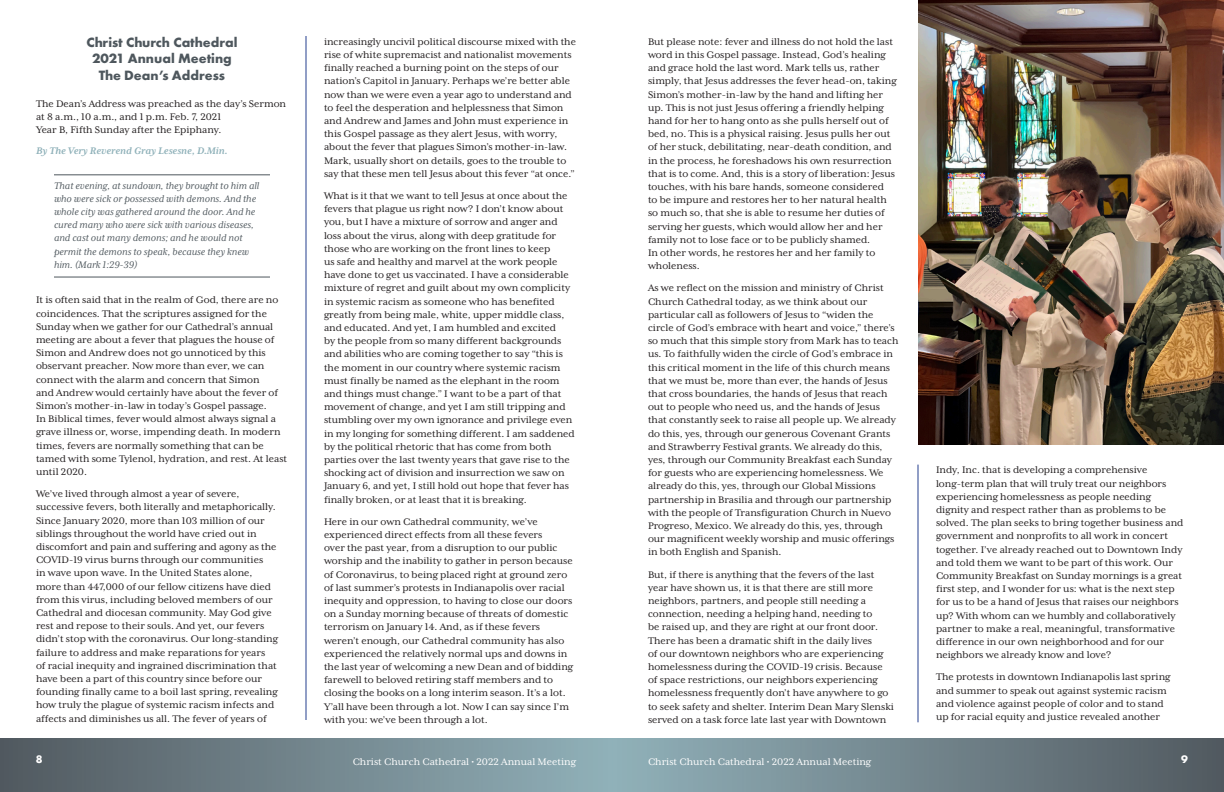
<style>
.page{position:relative;width:1224px;height:792px;background:#fff}
.page>*{position:absolute;margin:0;border:0;box-sizing:border-box;transform-origin:0 0}
.Subhead_1{font:700 14px/16.8px "Futura PT";color:#4e575d;text-align:center}
.Body_text{font:11px/13.2px "Mrs Eaves XL Serif OT";color:#231f20}
.Introductory_Scriptu{font:italic 11px/13.2px "Mrs Eaves XL Serif OT";color:#4e575d}
.t1{font:11px "Mrs Eaves XL Serif OT";color:#fff}
.Minutes_-_Subhead_2{font:italic 700 11px "Mrs Eaves XL Serif OT";color:#8fb1b9}
.t2{font:700 10px "Futura";color:#fff}
</style>
<div class="page">
<div style="left:612px;top:738px;width:612px;height:54px;background:linear-gradient(to right,#91b1b9,#525a60)"></div>
<div style="left:0;top:738px;width:612px;height:54px;background:linear-gradient(to right,#525960,#91b0b9)"></div>
<img style="left:918px;top:0;width:306px;height:444px">
<hr style="left:54px;top:175px;width:216px;height:1px;background:#4e575d">
<hr style="left:54px;top:277px;width:216px;height:1px;background:#4e575d">
<hr style="left:306px;top:36px;width:1px;height:684px;background:#253f8e">
<hr style="left:918px;top:465px;width:1px;height:257px;background:#253f8e">
<p class="Subhead_1" style="left:87px;top:33px;width:152px">Christ Church Cathedral<br>2021 Annual Meeting<br>The Dean’s Address</p>
<p class="Body_text" style="left:36px;top:97px;width:252px">The Dean’s Address was preached as the day’s Sermon at 8 a.m., 10 a.m., and 1 p.m. Feb. 7, 2021<br>Year B, Fifth Sunday after the Epiphany.</p>
<p class="Minutes_-_Subhead_2" style="left:36px;top:145px;width:193px">By The Very Reverend Gray Lesesne, D.Min.</p>
<p class="Introductory_Scriptu" style="left:54px;top:179px;width:207px">That evening, at sundown, they brought to him all who were sick or possessed with demons. And the whole city was gathered around the door. And he cured many who were sick with various diseases, and cast out many demons; and he would not permit the demons to speak, because they knew him. (Mark 1:29-39)</p>
<p class="Body_text" style="left:36px;top:294px;width:253px">It is often said that in the realm of God, there are no coincidences. That the scriptures assigned for the Sunday when we gather for our Cathedral’s annual meeting are about a fever that plagues the house of Simon and Andrew does not go unnoticed by this observant preacher. Now more than ever, we can connect with the alarm and concern that Simon<br>and Andrew would certainly have about the fever of Simon’s mother-in-law in today’s Gospel passage.<br>In Biblical times, fever would almost always signal a grave illness or, worse, impending death. In modern times, fevers are normally something that can be tamed with some Tylenol, hydration, and rest. At least until 2020.</p>
<p class="Body_text" style="left:36px;top:487px;width:244px">We’ve lived through almost a year of severe, successive fevers, both literally and metaphorically.<br>Since January 2020, more than 103 million of our siblings throughout the world have cried out in discomfort and pain and suffering and agony as the COVID-19 virus burns through our communities<br>in wave upon wave. In the United States alone, more than 447,000 of our fellow citizens have died from this virus, including beloved members of our Cathedral and diocesan community. May God give rest and repose to their souls. And yet, our fevers didn’t stop with the coronavirus. Our long-standing failure to address and make reparations for years<br>of racial inequity and ingrained discrimination that have been a part of this country since before our founding finally came to a boil last spring, revealing how truly the plague of systemic racism infects and affects and diminishes us all. The fever of years of</p>
<p class="Body_text" style="left:324px;top:35px;width:254px">increasingly uncivil political discourse mixed with the rise of white supremacist and nationalist movements finally reached a burning point on the steps of our nation’s Capitol in January. Perhaps we’re better able now than we were even a year ago to understand and to feel the desperation and helplessness that Simon and Andrew and James and John must experience in this Gospel passage as they alert Jesus, with worry, about the fever that plagues Simon’s mother-in-law.<br>Mark, usually short on details, goes to the trouble to say that these men tell Jesus about this fever “at once.”</p>
<p class="Body_text" style="left:324px;top:189px;width:252px">What is it that we want to tell Jesus at once about the fevers that plague us right now? I don’t know about you, but I have a mixture of sorrow and anger and loss about the virus, along with deep gratitude for those who are working on the front lines to keep<br>us safe and healthy and marvel at the work people have done to get us vaccinated. I have a considerable mixture of regret and guilt about my own complicity in systemic racism as someone who has benefited greatly from being male, white, upper middle class, and educated. And yet, I am humbled and excited<br>by the people from so many different backgrounds and abilities who are coming together to say “this is the moment in our country where systemic racism must finally be named as the elephant in the room and things must change.” I want to be a part of that movement of change, and yet I am still tripping and stumbling over my own ignorance and privilege even in my longing for something different. I am saddened by the political rhetoric that has come from both parties over the last twenty years that gave rise to the shocking act of division and insurrection we saw on January 6, and yet, I still hold out hope that fever has finally broken, or at least that it is breaking.</p>
<p class="Body_text" style="left:324px;top:515px;width:251px">Here in our own Cathedral community, we’ve experienced direct effects from all these fevers<br>over the past year, from a disruption to our public worship and the inability to gather in person because of Coronavirus, to being placed right at ground zero of last summer’s protests in Indianapolis over racial inequity and oppression, to having to close our doors on a Sunday morning because of threats of domestic terrorism on January 14. And, as if these fevers weren’t enough, our Cathedral community has also experienced the relatively normal ups and downs in the last year of welcoming a new Dean and of bidding farewell to beloved retiring staff members and to closing the books on a long interim season. It’s a lot.<br>Y’all have been through a lot. Now I can say since I’m with you: we’ve been through a lot.</p>
<p class="Body_text" style="left:648px;top:35px;width:250px">But please note: fever and illness do not hold the last word in this Gospel passage. Instead, God’s healing and grace hold the last word. Mark tells us, rather simply, that Jesus addresses the fever head-on, taking Simon’s mother-in-law by the hand and lifting her up. This is not just Jesus offering a friendly helping hand for her to hang onto as she pulls herself out of bed, no. This is a physical raising. Jesus pulls her out of her stuck, debilitating, near-death condition, and in the process, he foreshadows his own resurrection that is to come. And, this is a story of liberation: Jesus touches, with his bare hands, someone considered<br>to be impure and restores her to her natural health so much so, that she is able to resume her duties of serving her guests, which would allow her and her family not to lose face or to be publicly shamed.<br>In other words, he restores her and her family to wholeness.</p>
<p class="Body_text" style="left:648px;top:282px;width:252px">As we reflect on the mission and ministry of Christ Church Cathedral today, as we think about our particular call as followers of Jesus to “widen the circle of God’s embrace with heart and voice,” there’s so much that this simple story from Mark has to teach us. To faithfully widen the circle of God’s embrace in this critical moment in the life of this church means that we must be, more than ever, the hands of Jesus that cross boundaries, the hands of Jesus that reach out to people who need us, and the hands of Jesus that constantly seek to raise all people up. We already do this, yes, through our generous Covenant Grants and Strawberry Festival grants. We already do this, yes, through our Community Breakfast each Sunday for guests who are experiencing homelessness. We already do this, yes, through our Global Missions partnership in Brasilia and through our partnership with the people of Transfiguration Church in Nuevo Progreso, Mexico. We already do this, yes, through our magnificent weekly worship and music offerings in both English and Spanish.</p>
<p class="Body_text" style="left:648px;top:568px;width:248px">But, if there is anything that the fevers of the last year have shown us, it is that there are still more neighbors, partners, and people still needing a connection, needing a helping hand, needing to<br>be raised up, and they are right at our front door.<br>There has been a dramatic shift in the daily lives<br>of our downtown neighbors who are experiencing homelessness during the COVID-19 crisis. Because of space restrictions, our neighbors experiencing homelessness frequently don’t have anywhere to go to seek safety and shelter. Interim Dean Mary Slenski served on a task force late last year with Downtown</p>
<p class="Body_text" style="left:936px;top:464px;width:249px">Indy, Inc. that is developing a comprehensive long-term plan that will truly treat our neighbors experiencing homelessness as people needing dignity and respect rather than as problems to be solved. The plan seeks to bring together business and government and nonprofits to all work in concert together. I’ve already reached out to Downtown Indy and told them we want to be part of this work. Our Community Breakfast on Sunday mornings is a great first step, and I wonder for us: what is the next step for us to be a hand of Jesus that raises our neighbors up? With whom can we humbly and collaboratively partner to make a real, meaningful, transformative difference in our own neighborhood and for our neighbors we already know and love?</p>
<p class="Body_text" style="left:936px;top:671px;width:236px">The protests in downtown Indianapolis last spring and summer to speak out against systemic racism and violence against people of color and to stand up for racial equity and justice revealed another</p>
<p class="t2" style="left:36px;top:752px;width:8px">8</p>
<p class="t1" style="left:353px;top:756px;width:225px">Christ Church Cathedral • 2022 Annual Meeting</p>
<p class="t1" style="left:648px;top:756px;width:225px">Christ Church Cathedral • 2022 Annual Meeting</p>
<p class="t2" style="left:1181px;top:752px;width:8px">9</p>
</div>
